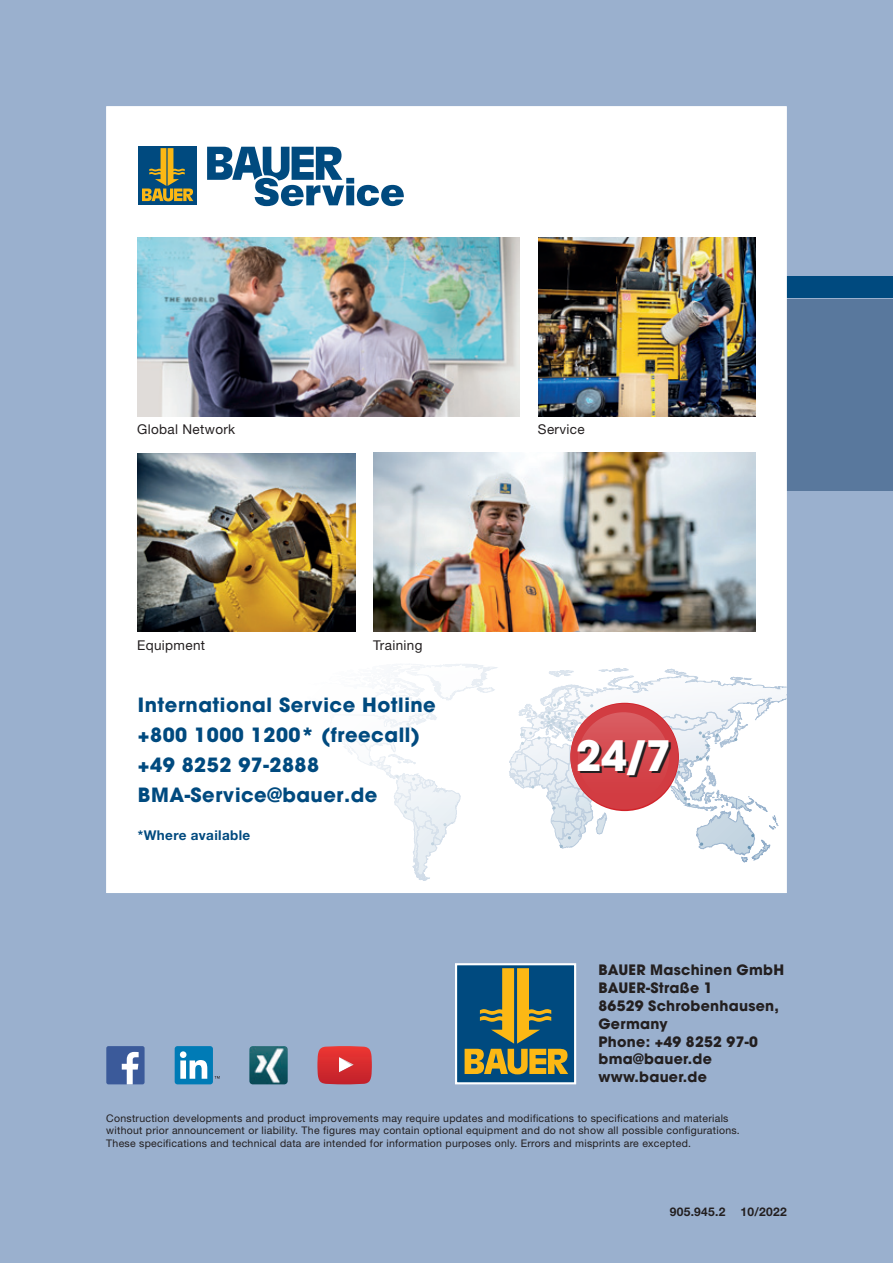
<style>
.page{position:relative;width:893px;height:1263px;background:#9ab0ce}
.page>*{position:absolute;margin:0;border:0;box-sizing:border-box;transform-origin:0 0}
.t1{font:700 41.55px "ITC Avant Garde Pro";color:#fff}
.t2{font:700 19.5px/30px "ITC Avant Garde Pro";letter-spacing:.025em;color:#004a7f}
.t3{font:700 14.25px/17.9px "ITC Avant Garde Pro";letter-spacing:.02em;color:#231f20}
.t4{font:13.5px "Helvetica Neue LT Std";letter-spacing:.025em;color:#231f20}
.t5{font:700 13.5px "Helvetica Neue LT Std";letter-spacing:.025em;color:#004a7f}
.t6{font:700 12px "Helvetica Neue LT Std";letter-spacing:.025em;color:#231f20}
.t7{font:10.5px/12.6px "Helvetica Neue LT Std";letter-spacing:.025em;color:#231f20}
</style>
<div class="page">
<div style="left:787px;top:276px;width:106px;height:22px;background:#004a7f"></div>
<div style="left:787px;top:300px;width:106px;height:191px;background:#59789d"></div>
<div style="left:106px;top:106px;width:681px;height:787px;background:#fff"></div>
<svg style="left:338px;top:664px;width:449px;height:219px"></svg>
<svg style="left:570px;top:703px;width:109px;height:108px"></svg>
<div style="left:570px;top:704px;width:108px;height:105px;background:#d23c42;border-radius:50%"></div>
<div style="left:578px;top:712px;width:91px;height:91px;background:linear-gradient(to bottom,#d95c61,#d1383e);border-radius:50%"></div>
<svg style="left:207px;top:147px;width:197px;height:59px"></svg>
<div style="left:138px;top:147px;width:58px;height:58px;background:#004a7f"></div>
<svg style="left:142px;top:148px;width:51px;height:53px"></svg>
<img style="left:538px;top:237px;width:218px;height:179px">
<img style="left:137px;top:453px;width:218px;height:179px">
<img style="left:373px;top:453px;width:383px;height:178px">
<img style="left:137px;top:237px;width:383px;height:179px">
<div style="left:106px;top:1046px;width:39px;height:38px;background:#3b5a9a;border-radius:2px"></div>
<svg style="left:122px;top:1052px;width:17px;height:32px"></svg>
<div style="left:175px;top:1046px;width:38px;height:38px;background:#007bb6;border-radius:3px"></div>
<svg style="left:180px;top:1051px;width:27px;height:28px"></svg>
<svg style="left:215px;top:1076px;width:5px;height:3px"></svg>
<img style="left:249px;top:1046px;width:39px;height:38px">
<svg style="left:317px;top:1046px;width:55px;height:38px;background:#d43e42"></svg>
<div style="left:456px;top:964px;width:119px;height:119px;background:#004a7f"></div>
<svg style="left:465px;top:968px;width:103px;height:106px"></svg>
<div style="left:455px;top:963px;width:121px;height:121px;border:2px solid #fff"></div>
<p class="t4" style="left:137px;top:421px;width:100px">Global Network</p>
<p class="t4" style="left:538px;top:421px;width:48px">Service</p>
<p class="t4" style="left:137px;top:637px;width:69px">Equipment</p>
<p class="t4" style="left:373px;top:637px;width:51px">Training</p>
<h2 class="t2" style="left:138px;top:690px;width:299px">International Service Hotline +800 1000 1200* (freecall) +49 8252 97-2888<br>BMA-Service@bauer.de</h2>
<p class="t5" style="left:138px;top:827px;width:114px">*Where available</p>
<h1 class="t1" style="left:576px;top:728px;width:97px">24/7</h1>
<h3 class="t3" style="left:598px;top:961px;width:187px">BAUER Maschinen GmbH<br>BAUER-Straße 1<br>86529 Schrobenhausen,<br>Germany<br>Phone: +49 8252 97-0 bma@bauer.de www.bauer.de</h3>
<p class="t7" style="left:106px;top:1111px;width:635px">Construction developments and product improvements may require updates and modifications to specifications and materials without prior announcement or liability. The figures may contain optional equipment and do not show all possible configurations.<br>These specifications and technical data are intended for information purposes only. Errors and misprints are excepted.</p>
<p class="t6" style="left:670px;top:1204px;width:118px">905.945.2 10/2022</p>
</div>
